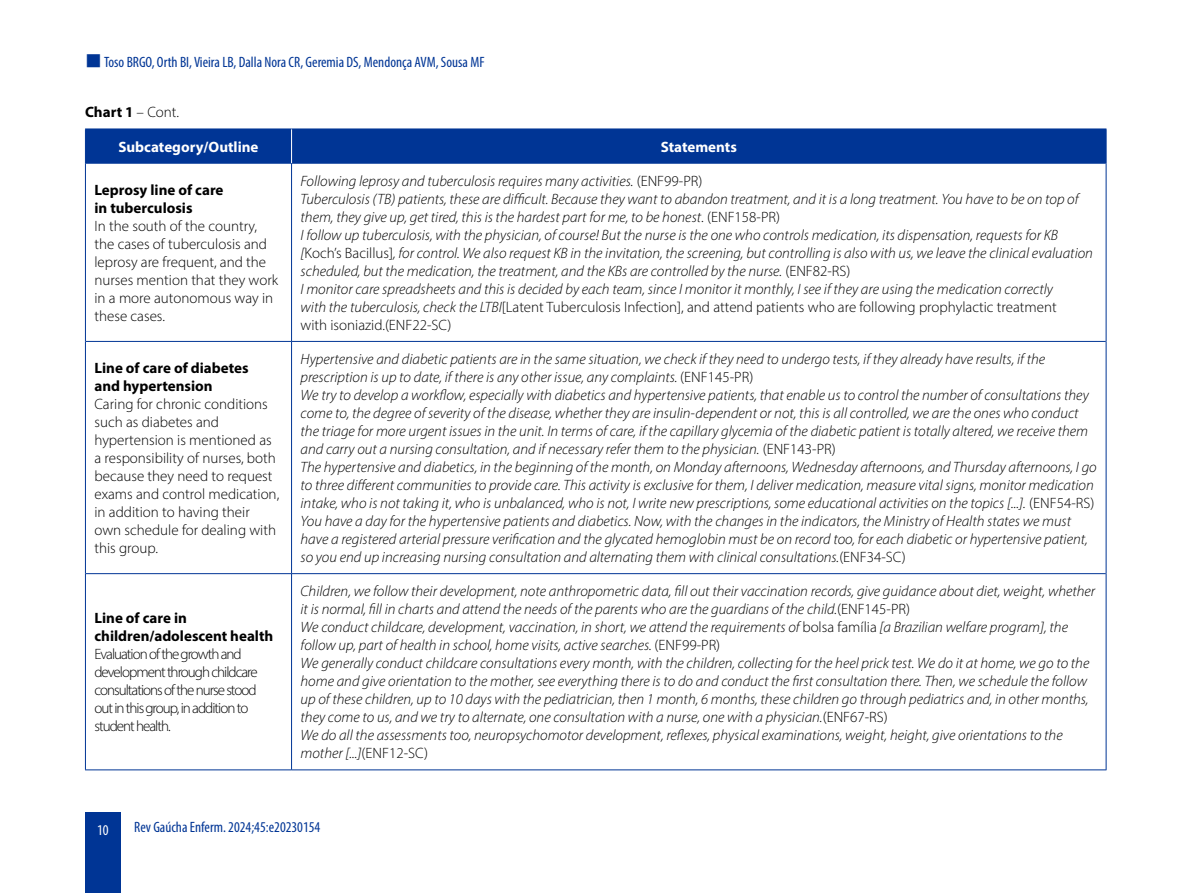
<style>
.page{position:relative;width:1191px;height:893px;background:#fff}
.page>*{position:absolute;margin:0;border:0;box-sizing:border-box;transform-origin:0 0}
.t1{font:italic 300 15px/18px "Myriad Pro";color:#000}
.t2{font:300 15px/18px "Myriad Pro";color:#000}
.t3{font:300 15px/18px "Myriad Pro";letter-spacing:-.065em;color:#000}
.t4{font:700 15px/18px "Myriad Pro";color:#000}
.t5{font:condensed 15px "Myriad Pro";color:#003595}
.t6{font:700 15px "Myriad Pro";color:#fff}
.t7{font:condensed 15px "Myriad Pro";color:#fff}
.s1{font-weight:300}
.s2{font-style:normal}
</style>
<div class="page">
<div style="left:85px;top:813px;width:36px;height:80px;background:#003595"></div>
<div style="left:86px;top:130px;width:1019px;height:33px;background:#003595"></div>
<hr style="left:85px;top:163px;width:1px;height:178px;background:#003595">
<hr style="left:1105px;top:163px;width:1px;height:178px;background:#003595">
<hr style="left:85px;top:341px;width:1px;height:233px;background:#003595">
<hr style="left:1105px;top:341px;width:1px;height:233px;background:#003595">
<hr style="left:85px;top:129px;width:206px;height:1px;background:#003595">
<hr style="left:85px;top:129px;width:1px;height:34px;background:#003595">
<hr style="left:291px;top:129px;width:815px;height:1px;background:#003595">
<hr style="left:1105px;top:129px;width:1px;height:34px;background:#003595">
<hr style="left:85px;top:574px;width:1px;height:196px;background:#003595">
<hr style="left:1105px;top:574px;width:1px;height:196px;background:#003595">
<hr style="left:291px;top:163px;width:1px;height:178px;background:#003595">
<hr style="left:86px;top:341px;width:205px;height:1px;background:#003595">
<hr style="left:291px;top:341px;width:814px;height:1px;background:#003595">
<hr style="left:291px;top:342px;width:1px;height:231px;background:#003595">
<hr style="left:86px;top:163px;width:205px;height:1px;background:#003595">
<hr style="left:291px;top:163px;width:814px;height:1px;background:#003595">
<hr style="left:86px;top:573px;width:205px;height:1px;background:#003595">
<hr style="left:291px;top:573px;width:814px;height:1px;background:#003595">
<hr style="left:291px;top:574px;width:1px;height:196px;background:#003595">
<hr style="left:85px;top:770px;width:206px;height:1px;background:#003595">
<hr style="left:291px;top:770px;width:815px;height:1px;background:#003595">
<hr style="left:291px;top:129px;width:1px;height:34px;background:#fff">
<p class="t5" style="left:104px;top:53px;width:382px">Toso BRGO, Orth BI, Vieira LB, Dalla Nora CR, Geremia DS, Mendonça AVM, Sousa MF</p>
<p class="t4" style="left:85px;top:102px;width:96px">Chart 1 <span class="s1">– Cont.</span></p>
<p class="t6" style="left:118px;top:137px;width:142px">Subcategory/Outline</p>
<p class="t6" style="left:660px;top:137px;width:78px">Statements</p>
<p class="t4" style="left:94px;top:180px;width:131px">Leprosy line of care in tuberculosis</p>
<p class="t2" style="left:94px;top:217px;width:185px">In the south of the country, the cases of tuberculosis and leprosy are frequent, and the nurses mention that they work in a more autonomous way in these cases.</p>
<p class="t1" style="left:300px;top:172px;width:794px">Following leprosy and tuberculosis requires many activities. <span class="s2">(ENF99-PR)<br></span>Tuberculosis (TB) patients, these are difficult. Because they want to abandon treatment, and it is a long treatment. You have to be on top of them, they give up, get tired, this is the hardest part for me, to be honest<span class="s2">. (ENF158-PR)<br></span>I follow up tuberculosis, with the physician, of course! But the nurse is the one who controls medication, its dispensation, requests for KB [<span class="s2">Koch’s Bacillus]</span>, for control. We also request KB in the invitation, the screening, but controlling is also with us, we leave the clinical evaluation scheduled, but the medication, the treatment, and the KBs are controlled by the nurse. <span class="s2">(ENF82-RS)<br></span>I monitor care spreadsheets and this is decided by each team, since I monitor it monthly, I see if they are using the medication correctly<br>with the tuberculosis, check the LTBI<span class="s2">[Latent Tuberculosis Infection], and attend patients who are following prophylactic treatment<br>with isoniazid.(ENF22-SC)</span></p>
<p class="t4" style="left:94px;top:359px;width:156px">Line of care of diabetes and hypertension</p>
<p class="t2" style="left:94px;top:395px;width:186px">Caring for chronic conditions such as diabetes and hypertension is mentioned as a responsibility of nurses, both because they need to request exams and control medication, in addition to having their own schedule for dealing with this group.</p>
<p class="t4" style="left:94px;top:609px;width:180px">Line of care in children/adolescent health</p>
<p class="t3" style="left:94px;top:645px;width:165px">Evaluation of the growth and development through childcare consultations of the nurse stood out in this group, in addition to student health.</p>
<p class="t1" style="left:300px;top:350px;width:797px">Hypertensive and diabetic patients are in the same situation, we check if they need to undergo tests, if they already have results, if the prescription is up to date, if there is any other issue, any complaints. <span class="s2">(ENF145-PR)<br></span>We try to develop a workflow, especially with diabetics and hypertensive patients, that enable us to control the number of consultations they come to, the degree of severity of the disease, whether they are insulin-dependent or not, this is all controlled, we are the ones who conduct the triage for more urgent issues in the unit. In terms of care, if the capillary glycemia of the diabetic patient is totally altered, we receive them and carry out a nursing consultation, and if necessary refer them to the physician. <span class="s2">(ENF143-PR)<br></span>The hypertensive and diabetics, in the beginning of the month, on Monday afternoons, Wednesday afternoons, and Thursday afternoons, I go to three different communities to provide care. This activity is exclusive for them, I deliver medication, measure vital signs, monitor medication intake, who is not taking it, who is unbalanced, who is not, I write new prescriptions, some educational activities on the topics [...]. <span class="s2">(ENF54-RS)<br></span>You have a day for the hypertensive patients and diabetics. Now, with the changes in the indicators, the Ministry of Health states we must have a registered arterial pressure verification and the glycated hemoglobin must be on record too, for each diabetic or hypertensive patient, so you end up increasing nursing consultation and alternating them with clinical consultations.<span class="s2">(ENF34-SC)</span></p>
<p class="t1" style="left:300px;top:582px;width:796px">Children, we follow their development, note anthropometric data, fill out their vaccination records, give guidance about diet, weight, whether it is normal, fill in charts and attend the needs of the parents who are the guardians of the child.<span class="s2">(ENF145-PR)<br></span>We conduct childcare, development, vaccination, in short, we attend the requirements of <span class="s2">bolsa família</span> [a Brazilian welfare program], the follow up, part of health in school, home visits, active searches. <span class="s2">(ENF99-PR)<br></span>We generally conduct childcare consultations every month, with the children, collecting for the heel prick test. We do it at home, we go to the home and give orientation to the mother, see everything there is to do and conduct the first consultation there. Then, we schedule the follow up of these children, up to 10 days with the pediatrician, then 1 month, 6 months, these children go through pediatrics and, in other months, they come to us, and we try to alternate, one consultation with a nurse, one with a physician.<span class="s2">(ENF67-RS)<br></span>We do all the assessments too, neuropsychomotor development, reflexes, physical examinations, weight, height, give orientations to the mother [...]<span class="s2">(ENF12-SC)</span></p>
<p class="t7" style="left:97px;top:821px;width:13px">10</p>
<p class="t5" style="left:134px;top:818px;width:188px">Rev Gaúcha Enferm. 2024;45:e20230154</p>
</div>
